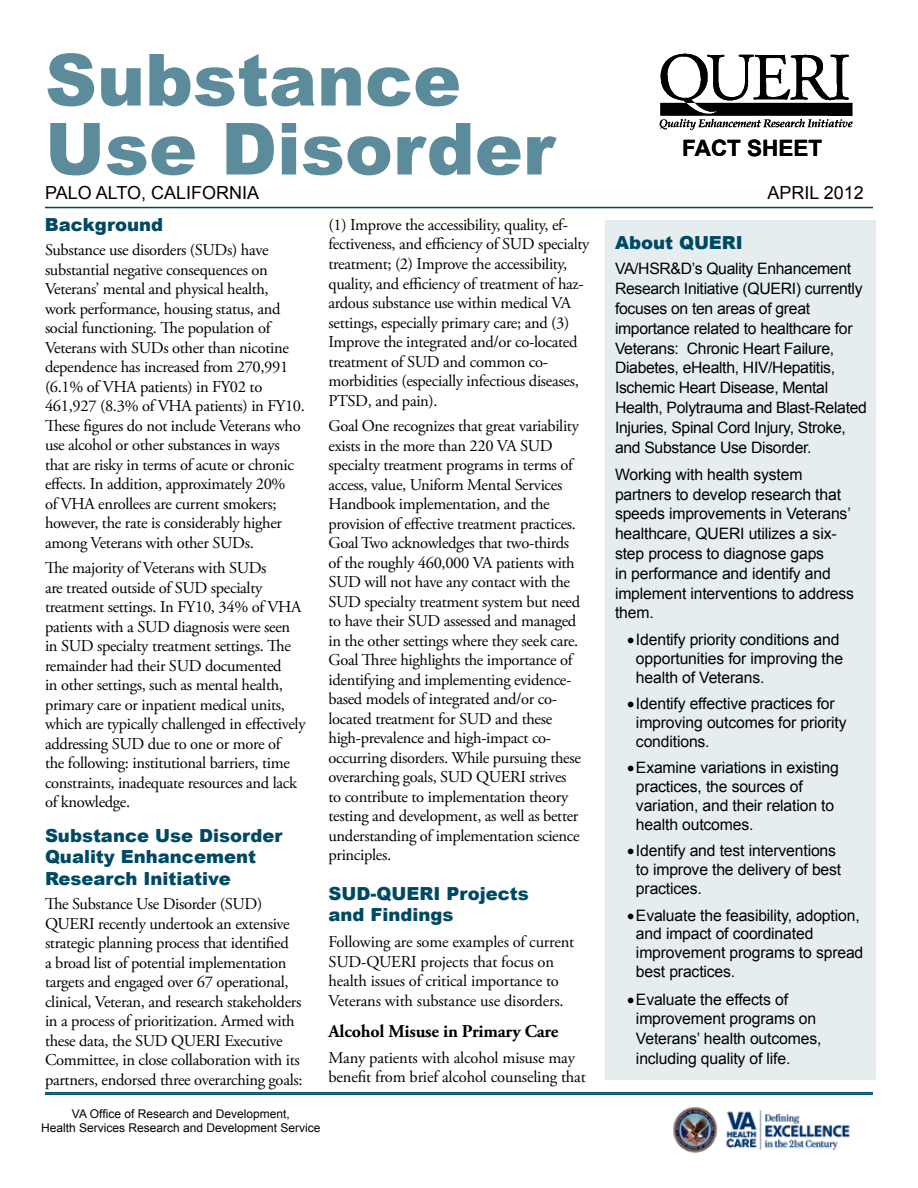
<style>
.page{position:relative;width:918px;height:1188px;background:#fff}
.page>*{position:absolute;margin:0;border:0;box-sizing:border-box;transform-origin:0 0}
.t1{font:900 72px/69px "Arial";color:#5c8b9b}
.t2{font:700 22.5px "Arial";color:#000}
.t3{font:900 18px/21.3px "Arial";color:#004963}
.t4{font:18px "Arial";color:#000}
.t5{font:700 18px "Adobe Garamond Pro";letter-spacing:-.01em;color:#000}
.t6{font:16.5px/19.5px "Adobe Garamond Pro";letter-spacing:-.02em;color:#000}
.t7{font:15.75px/19.8px "Arial";letter-spacing:-.01em;color:#000}
.t8{font:12px/14.4px "Arial";color:#000;text-align:center}
</style>
<div class="page">
<hr style="left:45px;top:207px;width:828px;height:1px;background:#004963">
<img style="left:659px;top:53px;width:194px;height:78px">
<hr style="left:45px;top:1094px;width:828px;height:1px;background:#004963">
<div style="left:605px;top:220px;width:271px;height:860px;background:#e6edef"></div>
<hr style="left:45px;top:1092px;width:828px;height:2px;background:#004963">
<img style="left:673px;top:1107px;width:177px;height:46px">
<h1 class="t1" style="left:45px;top:43px;width:511px">Substance<br>Use Disorder</h1>
<p class="t4" style="left:45px;top:181px;width:202px">palo alto, californiaa</p>
<p class="t4" style="left:780px;top:181px;width:86px">PRIL 2012</p>
<p class="t3" style="left:45px;top:213px;width:120px">Background</p>
<p class="t6" style="left:45px;top:241px;width:262px">Substance use disorders (SUDs) have substantial negative consequences on Veterans’ mental and physical health,<br>work performance, housing status, and social functioning. The population of Veterans with SUDs other than nicotine dependence has increased from 270,991 (6.1% of VHA patients) in FY02 to 461,927 (8.3% of VHA patients) in FY10.<br>These figures do not include Veterans who use alcohol or other substances in ways that are risky in terms of acute or chronic effects. In addition, approximately 20%<br>of VHA enrollees are current smokers; however, the rate is considerably higher among Veterans with other SUDs.</p>
<p class="t6" style="left:45px;top:559px;width:262px">The majority of Veterans with SUDs<br>are treated outside of SUD specialty treatment settings. In FY10, 34% of VHA patients with a SUD diagnosis were seen in SUD specialty treatment settings. The remainder had their SUD documented<br>in other settings, such as mental health, primary care or inpatient medical units, which are typically challenged in effectively addressing SUD due to one or more of<br>the following: institutional barriers, time constraints, inadequate resources and lack of knowledge.</p>
<p class="t3" style="left:45px;top:825px;width:239px">Substance Use Disorder<br>Quality Enhancement<br>Research Initiative</p>
<p class="t6" style="left:45px;top:895px;width:259px">The Substance Use Disorder (SUD)<br>QUERI recently undertook an extensive strategic planning process that identified<br>a broad list of potential implementation targets and engaged over 67 operational, clinical, Veteran, and research stakeholders in a process of prioritization. Armed with these data, the SUD QUERI Executive Committee, in close collaboration with its partners, endorsed three overarching goals:</p>
<h2 class="t2" style="left:682px;top:133px;width:142px">FACT SHEET</h2>
<p class="t6" style="left:329px;top:216px;width:263px">(1) Improve the accessibility, quality, ef&shy;fectiveness, and efficiency of SUD specialty treatment; (2) Improve the accessibility, quality, and efficiency of treatment of haz&shy;ardous substance use within medical VA settings, especially primary care; and (3)<br>Improve the integrated and/or co-located treatment of SUD and common co&shy;morbidities (especially infectious diseases, PTSD, and pain).</p>
<p class="t6" style="left:329px;top:417px;width:254px">Goal One recognizes that great variability exists in the more than 220 VA SUD specialty treatment programs in terms of access, value, Uniform Mental Services Handbook implementation, and the provision of effective treatment practices.<br>Goal Two acknowledges that two-thirds of the roughly 460,000 VA patients with SUD will not have any contact with the SUD specialty treatment system but need to have their SUD assessed and managed in the other settings where they seek care.<br>Goal Three highlights the importance of identifying and implementing evidence&shy;based models of integrated and/or co&shy;located treatment for SUD and these high-prevalence and high-impact co&shy;occurring disorders. While pursuing these overarching goals, SUD QUERI strives to contribute to implementation theory testing and development, as well as better understanding of implementation science principles.</p>
<p class="t3" style="left:328px;top:882px;width:202px">SUD-QUERI Projects and Findings</p>
<p class="t6" style="left:328px;top:933px;width:247px">Following are some examples of current SUD-QUERI projects that focus on health issues of critical importance to Veterans with substance use disorders.</p>
<p class="t5" style="left:328px;top:1021px;width:231px">Alcohol Misuse in Primary Care</p>
<p class="t6" style="left:328px;top:1048px;width:259px">Many patients with alcohol misuse may benefit from brief alcohol counseling that</p>
<p class="t3" style="left:615px;top:231px;width:129px">About QUERI</p>
<p class="t7" style="left:615px;top:259px;width:253px">VA/HSR&amp;D’s Quality Enhancement Research Initiative (QUERI) currently focuses on ten areas of great importance related to healthcare for Veterans: Chronic Heart Failure, Diabetes, eHealth, HIV/Hepatitis, Ischemic Heart Disease, Mental Health, Polytrauma and Blast-Related Injuries, Spinal Cord Injury, Stroke, and Substance Use Disorder.</p>
<p class="t7" style="left:615px;top:465px;width:241px">Working with health system partners to develop research that speeds improvements in Veterans’ healthcare, QUERI utilizes a six&shy;step process to diagnose gaps<br>in performance and identify and implement interventions to address them.</p>
<p class="t7" style="left:636px;top:630px;width:209px;line-height:18.9px;text-indent:-9px">•Identify priority conditions and opportunities for improving the health of Veterans.</p>
<p class="t7" style="left:636px;top:694px;width:212px;line-height:18.9px;text-indent:-9px">•Identify effective practices for improving outcomes for priority conditions.</p>
<p class="t7" style="left:636px;top:758px;width:204px;line-height:18.9px;text-indent:-9px">•Examine variations in existing practices, the sources of variation, and their relation to health outcomes.</p>
<p class="t7" style="left:636px;top:842px;width:207px;line-height:18.9px;text-indent:-9px">•Identify and test interventions to improve the delivery of best practices.</p>
<p class="t7" style="left:636px;top:906px;width:229px;line-height:18.9px;text-indent:-9px">•Evaluate the feasibility, adoption, and impact of coordinated improvement programs to spread best practices.</p>
<p class="t7" style="left:636px;top:989px;width:187px;text-indent:-9px">•Evaluate the effects of improvement programs on<br>Veterans’ health outcomes, including quality of life.</p>
<p class="t8" style="left:41px;top:1106px;width:281px">VA Office of Research and Development,<br>Health Services Research and Development Service</p>
</div>
